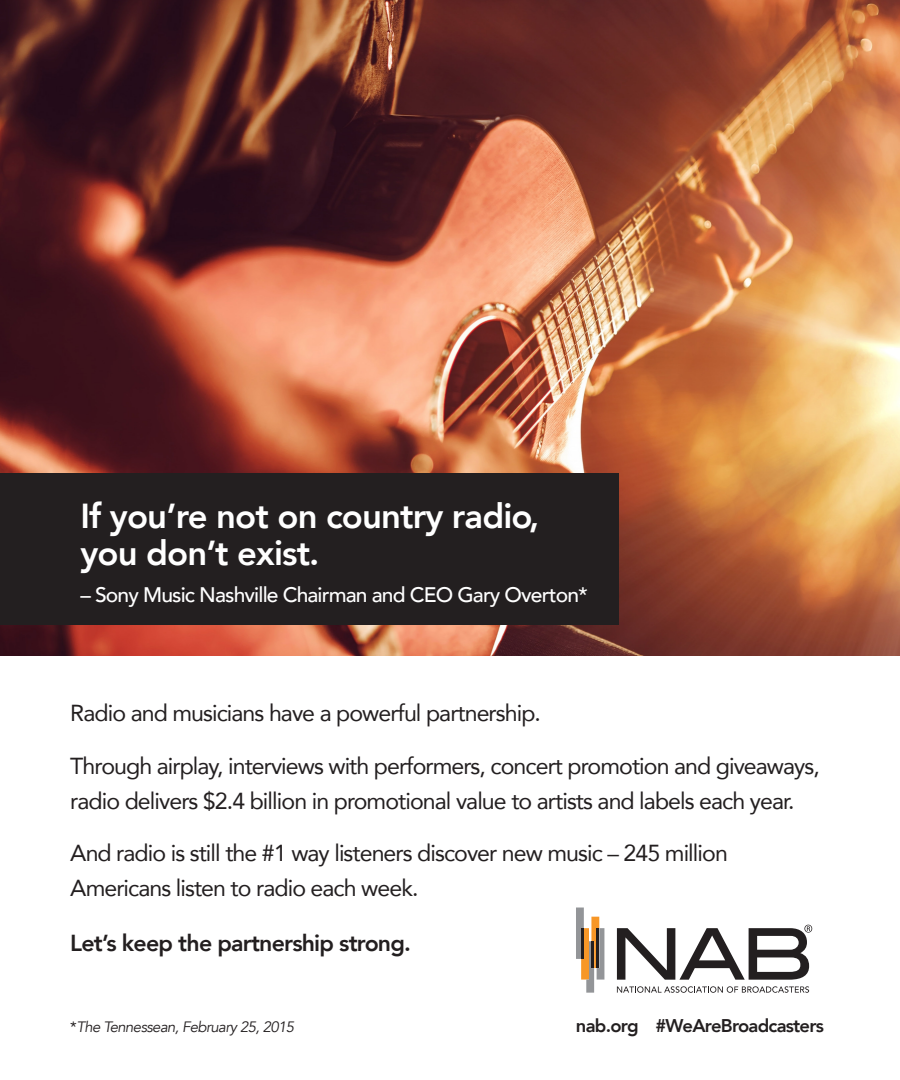
<style>
.page{position:relative;width:900px;height:1080px;background:#fff}
.page>*{position:absolute;margin:0;border:0;box-sizing:border-box;transform-origin:0 0}
.t1{font:800 34.62px "Avenir";letter-spacing:-.025em;color:#fff}
.t2{font:23.12px/34.9px "Avenir";letter-spacing:-.04em;color:#231f20}
.t3{font:800 23.12px "Avenir";letter-spacing:-.035em;color:#231f20}
.t4{font:500 21px "Avenir";letter-spacing:-.04em;color:#fff}
.t5{font:800 18.38px "Avenir";letter-spacing:-.04em;color:#231f20}
.t6{font:italic 15px "Avenir";letter-spacing:-.04em;color:#231f20}
.s1{font-style:normal}
</style>
<div class="page">
<img style="left:0;top:0;width:900px;height:656px">
<div style="left:0;top:473px;width:619px;height:152px;background:#231f20"></div>
<svg style="left:576px;top:908px;width:28px;height:85px"></svg>
<hr style="left:591px;top:941px;width:3px;height:27px;background:#231f20">
<hr style="left:597px;top:928px;width:2px;height:40px;background:#231f20">
<hr style="left:581px;top:928px;width:3px;height:31px;background:#231f20">
<svg style="left:617px;top:986px;width:192px;height:7px"></svg>
<svg style="left:617px;top:925px;width:195px;height:55px"></svg>
<p class="t1" style="left:80px;top:489px;width:460px">If you’re not on country radio,</p>
<p class="t1" style="left:80px;top:526px;width:241px">you don’t exist.</p>
<p class="t4" style="left:80px;top:576px;width:509px">– Sony Music Nashville Chairman and CEO Gary Overton*</p>
<p class="t2" style="left:70px;top:695px;width:472px">Radio and musicians have a powerful partnership.</p>
<p class="t2" style="left:70px;top:748px;width:751px">Through airplay, interviews with performers, concert promotion and giveaways, radio delivers $2.4 billion in promotional value to artists and labels each year.</p>
<p class="t2" style="left:70px;top:835px;width:659px">And radio is still the #1 way listeners discover new music – 245 million<br>Americans listen to radio each week.</p>
<p class="t3" style="left:70px;top:925px;width:342px">Let’s keep the partnership strong.</p>
<p class="t6" style="left:70px;top:1018px;width:225px"><span class="s1">*</span>The Tennessean, February 25, 2015</p>
<p class="t5" style="left:576px;top:1011px;width:250px">nab.org #WeAreBroadcasters</p>
</div>
